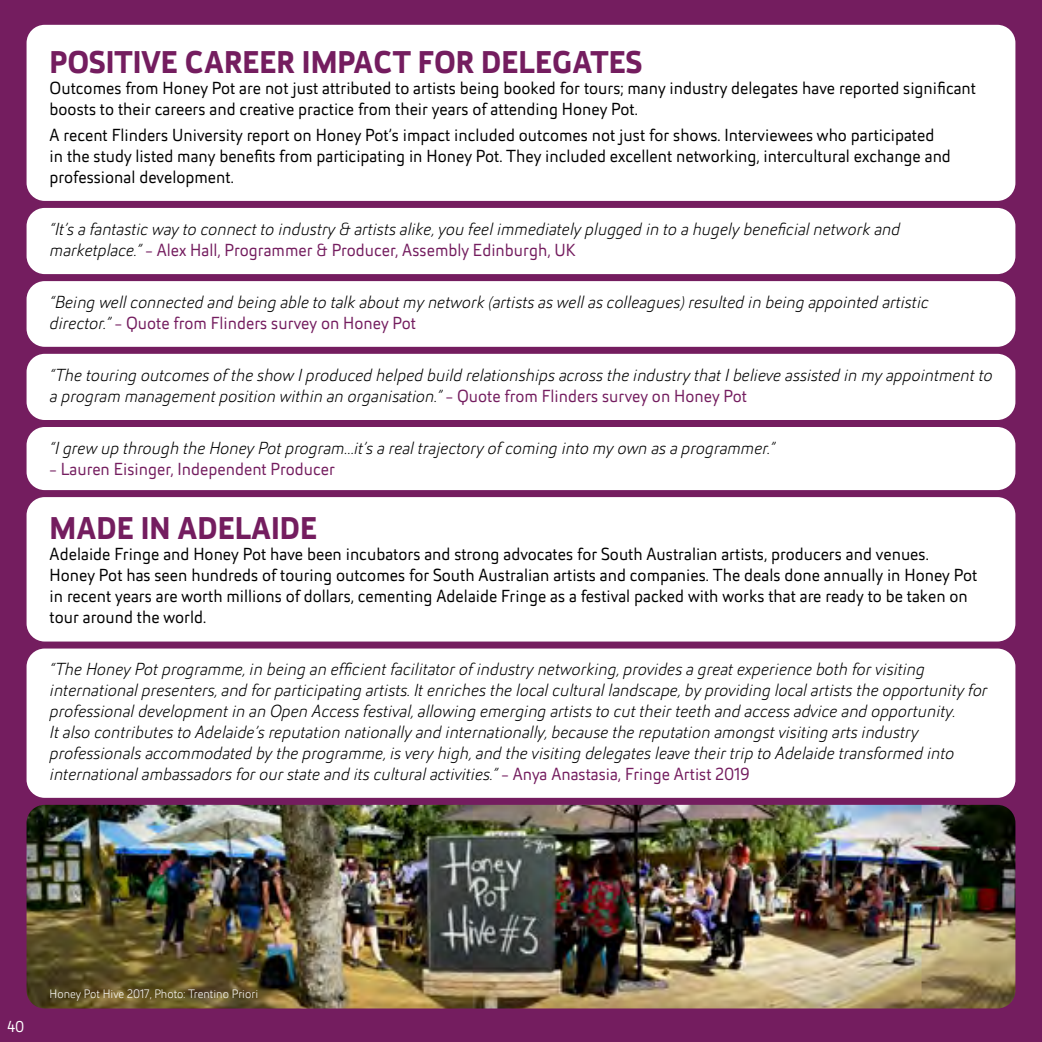
<style>
.page{position:relative;width:1042px;height:1042px;background:#741d5f}
.page>*{position:absolute;margin:0;border:0;box-sizing:border-box;transform-origin:0 0}
.t1{font:700 31.5px "Helia Core";color:#741d5f}
.t2{font:italic 300 17.5px/21px "Helia Core";color:#000}
.t3{font:17.5px/21px "Helia Core";color:#000}
.t4{font:17.5px "Helia Core";color:#741d5f}
.t5{font:15.75px "Helia Core";color:#fff}
.t6{font:300 12.25px "Helia Core";color:#fff}
.s1{font-weight:400;font-style:normal;color:#741d5f}
</style>
<div class="page">
<div style="left:25px;top:495px;width:992px;height:148px;background:#fff;border-radius:20px"></div>
<div style="left:23px;top:493px;width:996px;height:152px;border:4px solid #741d5f;border-radius:20px"></div>
<div style="left:25px;top:23px;width:992px;height:180px;background:#fff;border-radius:20px"></div>
<div style="left:23px;top:21px;width:996px;height:183px;border:4px solid #741d5f;border-radius:20px"></div>
<div style="left:25px;top:647px;width:992px;height:152px;background:#fff;border-radius:20px"></div>
<div style="left:23px;top:645px;width:996px;height:156px;border:4px solid #741d5f;border-radius:20px"></div>
<img style="left:28px;top:806px;width:986px;height:201px">
<div style="left:23px;top:801px;width:996px;height:211px;border:4px solid #741d5f;border-radius:20px"></div>
<div style="left:25px;top:206px;width:992px;height:70px;background:#fff;border-radius:20px"></div>
<div style="left:23px;top:204px;width:996px;height:74px;border:4px solid #741d5f;border-radius:20px"></div>
<div style="left:25px;top:279px;width:992px;height:69px;background:#fff;border-radius:20px"></div>
<div style="left:23px;top:278px;width:996px;height:72px;border:4px solid #741d5f;border-radius:20px"></div>
<div style="left:25px;top:352px;width:992px;height:70px;background:#fff;border-radius:20px"></div>
<div style="left:23px;top:350px;width:996px;height:73px;border:4px solid #741d5f;border-radius:20px"></div>
<div style="left:25px;top:425px;width:992px;height:67px;background:#fff;border-radius:20px"></div>
<div style="left:23px;top:423px;width:996px;height:70px;border:4px solid #741d5f;border-radius:20px"></div>
<h1 class="t1" style="left:50px;top:40px;width:594px">POSITIVE CAREER IMPACT FOR DELEGATES</h1>
<p class="t3" style="left:50px;top:77px;width:928px">Outcomes from Honey Pot are not just attributed to artists being booked for tours; many industry delegates have reported significant boosts to their careers and creative practice from their years of attending Honey Pot.</p>
<p class="t3" style="left:50px;top:124px;width:903px">A recent Flinders University report on Honey Pot’s impact included outcomes not just for shows. Interviewees who participated in the study listed many benefits from participating in Honey Pot. They included excellent networking, intercultural exchange and professional development.</p>
<p class="t2" style="left:50px;top:218px;width:852px">“It’s a fantastic way to connect to industry &amp; artists alike, you feel immediately plugged in to a hugely beneficial network and marketplace.” <span class="s1">- Alex Hall, Programmer &amp; Producer, Assembly Edinburgh, UK</span></p>
<p class="t2" style="left:50px;top:291px;width:880px">“Being well connected and being able to talk about my network (artists as well as colleagues) resulted in being appointed artistic director.” <span class="s1">- Quote from Flinders survey on Honey Pot</span></p>
<p class="t2" style="left:50px;top:364px;width:944px">“The touring outcomes of the show I produced helped build relationships across the industry that I believe assisted in my appointment to a program management position within an organisation.” <span class="s1">- Quote from Flinders survey on Honey Pot</span></p>
<p class="t2" style="left:50px;top:437px;width:727px">“I grew up through the Honey Pot program…it’s a real trajectory of coming into my own as a programmer.”</p>
<p class="t4" style="left:50px;top:457px;width:287px">- Lauren Eisinger, Independent Producer</p>
<h1 class="t1" style="left:50px;top:506px;width:269px">MADE IN ADELAIDE</h1>
<p class="t3" style="left:50px;top:543px;width:929px">Adelaide Fringe and Honey Pot have been incubators and strong advocates for South Australian artists, producers and venues.<br>Honey Pot has seen hundreds of touring outcomes for South Australian artists and companies. The deals done annually in Honey Pot in recent years are worth millions of dollars, cementing Adelaide Fringe as a festival packed with works that are ready to be taken on tour around the world.</p>
<p class="t2" style="left:50px;top:658px;width:939px">“The Honey Pot programme, in being an efficient facilitator of industry networking, provides a great experience both for visiting international presenters, and for participating artists. It enriches the local cultural landscape, by providing local artists the opportunity for professional development in an Open Access festival, allowing emerging artists to cut their teeth and access advice and opportunity.<br>It also contributes to Adelaide’s reputation nationally and internationally, because the reputation amongst visiting arts industry professionals accommodated by the programme, is very high, and the visiting delegates leave their trip to Adelaide transformed into international ambassadors for our state and its cultural activities.” <span class="s1">- Anya Anastasia, Fringe Artist 2019</span></p>
<p class="t5" style="left:7px;top:1016px;width:18px">40</p>
<p class="t6" style="left:50px;top:986px;width:210px">Honey Pot Hive 2017, Photo: Trentino Priori</p>
</div>
